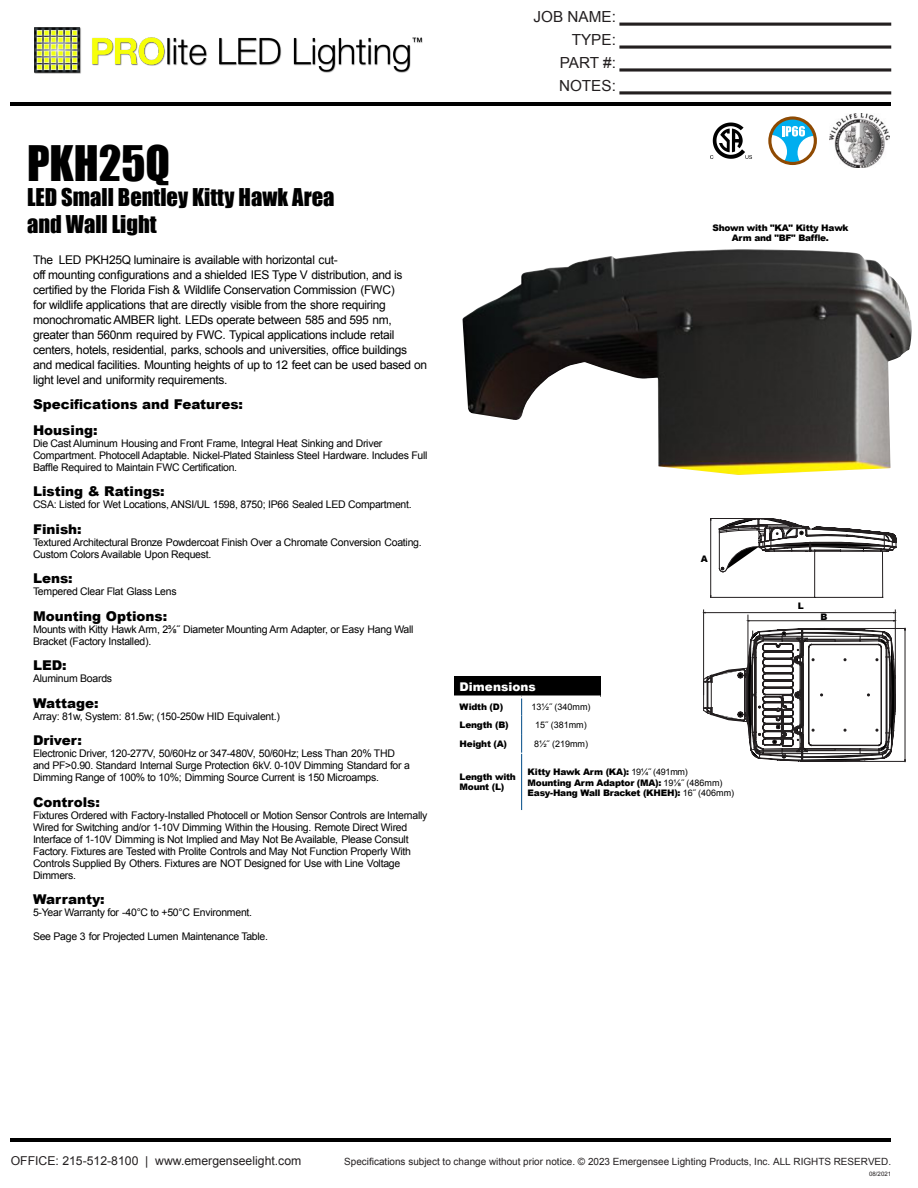
<style>
.page{position:relative;width:918px;height:1188px;background:#fff}
.page>*{position:absolute;margin:0;border:0;box-sizing:border-box;transform-origin:0 0}
.t1{font:45px "Impact";color:#000}
.t2{font:22.5px/27px "Impact";color:#000}
.t3{font:15.3px/23px "Arial";color:#231f20;text-align:right}
.t4{font:900 13.5px/25.5px "Arial";color:#000}
.t5{font:12.3px "Arial";color:#231f20}
.t6{font:12px/15px "Arial";letter-spacing:-.025em;color:#000}
.t7{font:900 12px "Arial";color:#fff}
.t8{font:10.5px/12px "Arial";letter-spacing:-.025em;color:#000}
.t9{font:9.9px "Arial";color:#231f20}
.t10{font:900 9px/10.5px "Arial";letter-spacing:-.025em;color:#000}
.t11{font:9px "Arial";color:#000}
.t12{font:6.15px "Arial";color:#231f20}
.s1{font-weight:400}
</style>
<div class="page">
<hr style="left:11px;top:1139px;width:880px;height:3px;background:#000">
<hr style="left:619px;top:23px;width:272px;height:3px;background:#231f20">
<svg style="left:619px;top:45px;width:272px;height:4px"></svg>
<svg style="left:619px;top:68px;width:272px;height:4px"></svg>
<hr style="left:619px;top:91px;width:272px;height:3px;background:#231f20">
<hr style="left:11px;top:102px;width:880px;height:3px;background:#000">
<img style="left:35px;top:27px;width:386px;height:46px">
<img style="left:462px;top:249px;width:450px;height:226px">
<hr style="left:521px;top:754px;width:1px;height:56px;background:#004b86">
<svg style="left:710px;top:123px;width:42px;height:36px"></svg>
<svg style="left:768px;top:116px;width:49px;height:49px"></svg>
<div style="left:454px;top:676px;width:146px;height:21px;background:#000"></div>
<hr style="left:454px;top:696px;width:68px;height:3px;background:#fff">
<hr style="left:522px;top:696px;width:78px;height:3px;background:#fff">
<svg style="left:521px;top:699px;width:1px;height:54px"></svg>
<svg style="left:703px;top:628px;width:193px;height:134px"></svg>
<hr style="left:895px;top:610px;width:1px;height:85px;background:#231f20">
<hr style="left:703px;top:610px;width:1px;height:85px;background:#231f20">
<hr style="left:748px;top:615px;width:1px;height:54px;background:#231f20">
<hr style="left:749px;top:620px;width:145px;height:1px;background:#231f20">
<hr style="left:705px;top:612px;width:189px;height:1px;background:#231f20">
<hr style="left:824px;top:628px;width:81px;height:1px;background:#231f20">
<hr style="left:823px;top:761px;width:82px;height:1px;background:#231f20">
<hr style="left:905px;top:629px;width:1px;height:131px;background:#231f20">
<svg style="left:710px;top:518px;width:186px;height:80px"></svg>
<hr style="left:814px;top:551px;width:1px;height:46px;background:#231f20">
<hr style="left:882px;top:551px;width:1px;height:46px;background:#231f20">
<hr style="left:815px;top:597px;width:68px;height:1px;background:#231f20">
<img style="left:830px;top:114px;width:60px;height:54px">
<h1 class="t1" style="left:27px;top:146px;width:145px">PKH25Q</h1>
<h2 class="t2" style="left:27px;top:185px;width:309px">LED Small Bentley Kitty Hawk Area and Wall Light</h2>
<p class="t6" style="left:33px;top:253px;width:396px">The LED PKH25Q luminaire is available with horizontal cut-<br>off mounting configurations and a shielded IES Type V distribution, and is certified by the Florida Fish &amp; Wildlife Conservation Commission (FWC)<br>for wildlife applications that are directly visible from the shore requiring monochromatic AMBER light. LEDs operate between 585 and 595 nm, greater than 560nm required by FWC. Typical applications include retail centers, hotels, residential, parks, schools and universities, office buildings and medical facilities. Mounting heights of up to 12 feet can be used based on light level and uniformity requirements.</p>
<p class="t4" style="left:33px;top:393px;width:212px">Specifications and Features:<br>Housing:</p>
<p class="t8" style="left:33px;top:438px;width:396px">Die Cast Aluminum Housing and Front Frame, Integral Heat Sinking and Driver<br>Compartment. Photocell Adaptable. Nickel-Plated Stainless Steel Hardware. Includes Full<br>Baffle Required to Maintain FWC Certification.</p>
<p class="t4" style="left:33px;top:480px;width:133px">Listing &amp; Ratings:</p>
<p class="t8" style="left:33px;top:500px;width:380px">CSA: Listed for Wet Locations, ANSI/UL 1598, 8750; IP66 Sealed LED Compartment.</p>
<p class="t4" style="left:33px;top:518px;width:50px">Finish:</p>
<p class="t8" style="left:33px;top:537px;width:390px">Textured Architectural Bronze Powdercoat Finish Over a Chromate Conversion Coating.<br>Custom Colors Available Upon Request.</p>
<p class="t4" style="left:33px;top:567px;width:41px">Lens:</p>
<p class="t8" style="left:33px;top:587px;width:145px">Tempered Clear Flat Glass Lens</p>
<p class="t4" style="left:33px;top:605px;width:136px">Mounting Options:</p>
<p class="t8" style="left:33px;top:624px;width:382px">Mounts with Kitty Hawk Arm, 2⅜˝ Diameter Mounting Arm Adapter, or Easy Hang Wall<br>Bracket (Factory Installed).</p>
<p class="t4" style="left:33px;top:654px;width:35px">LED:</p>
<p class="t8" style="left:33px;top:674px;width:81px">Aluminum Boards</p>
<p class="t4" style="left:33px;top:692px;width:67px">Wattage:</p>
<p class="t8" style="left:33px;top:711px;width:249px">Array: 81w, System: 81.5w; (150-250w HID Equivalent.)</p>
<p class="t4" style="left:33px;top:729px;width:50px">Driver:</p>
<p class="t8" style="left:33px;top:749px;width:378px">Electronic Driver, 120-277V, 50/60Hz or 347-480V, 50/60Hz; Less Than 20% THD and PF&gt;0.90. Standard Internal Surge Protection 6kV. 0-10V Dimming Standard for a<br>Dimming Range of 100% to 10%; Dimming Source Current is 150 Microamps.</p>
<p class="t4" style="left:33px;top:791px;width:68px">Controls:</p>
<p class="t8" style="left:33px;top:810px;width:396px">Fixtures Ordered with Factory-Installed Photocell or Motion Sensor Controls are Internally Wired for Switching and/or 1-10V Dimming Within the Housing. Remote Direct Wired Interface of 1-10V Dimming is Not Implied and May Not Be Available, Please Consult Factory. Fixtures are Tested with Prolite Controls and May Not Function Properly With Controls Supplied By Others. Fixtures are NOT Designed for Use with Line Voltage Dimmers.</p>
<p class="t4" style="left:33px;top:888px;width:73px">Warranty:</p>
<p class="t8" style="left:33px;top:908px;width:221px">5-Year Warranty for -40°C to +50°C Environment.</p>
<p class="t8" style="left:33px;top:932px;width:237px">See Page 3 for Projected Lumen Maintenance Table.</p>
<h3 class="t3" style="left:534px;top:6px;width:84px">JOB NAME:<br>TYPE:<br>PART #:<br>NOTES:</h3>
<p class="t10" style="left:712px;top:223px;width:138px;text-align:center">Shown with "KA" Kitty Hawk<br>Arm and "BF" Baffle.</p>
<p class="t7" style="left:460px;top:682px;width:78px">Dimensions</p>
<p class="t10" style="left:460px;top:702px;width:45px">Width (D)</p>
<p class="t11" style="left:532px;top:703px;width:61px">13½˝ (340mm)</p>
<p class="t10" style="left:460px;top:721px;width:50px">Length (B)</p>
<p class="t11" style="left:535px;top:722px;width:53px">15˝ (381mm)</p>
<p class="t10" style="left:460px;top:739px;width:49px">Height (A)</p>
<p class="t11" style="left:534px;top:740px;width:56px">8½˝ (219mm)</p>
<p class="t10" style="left:701px;top:555px;width:9px">A</p>
<p class="t10" style="left:798px;top:602px;width:8px">L</p>
<p class="t10" style="left:820px;top:612px;width:9px">B</p>
<p class="t10" style="left:460px;top:772px;width:58px">Length with<br>Mount (L)</p>
<p class="t10" style="left:528px;top:768px;width:208px">Kitty Hawk Arm (KA): <span class="s1">19¼˝ (491mm)<br></span>Mounting Arm Adaptor (MA): <span class="s1">19⅛˝ (486mm)<br></span>Easy-Hang Wall Bracket (KHEH): <span class="s1">16˝ (406mm)</span></p>
<p class="t5" style="left:11px;top:1156px;width:292px">OFFICE: 215-512-8100 | www.emergenseelight.com</p>
<p class="t9" style="left:344px;top:1158px;width:548px">Specifications subject to change without prior notice. © 2023 Emergensee Lighting Products, Inc. ALL RIGHTS RESERVED.</p>
<p class="t12" style="left:869px;top:1171px;width:24px">08/2021</p>
</div>
